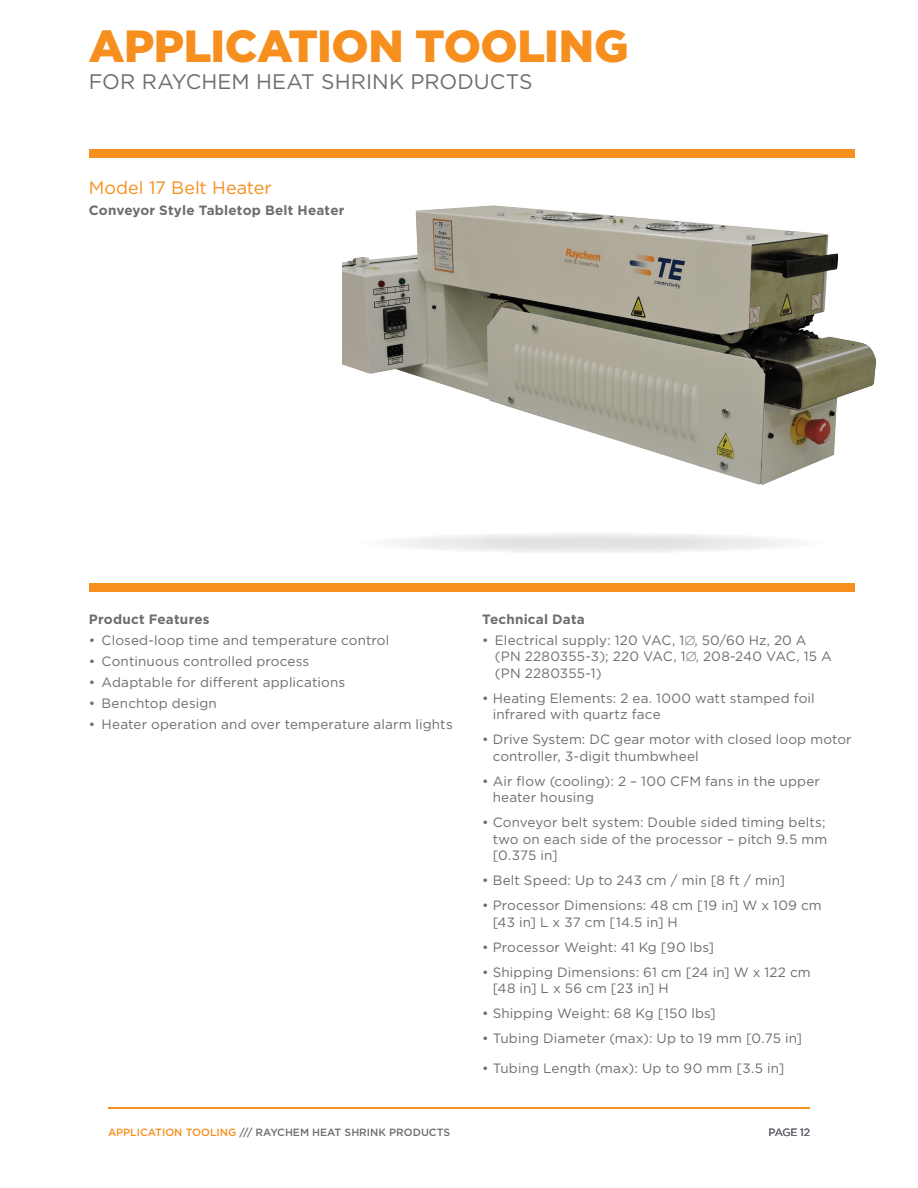
<style>
.page{position:relative;width:918px;height:1188px;background:#fff}
.page>*{position:absolute;margin:0;border:0;box-sizing:border-box;transform-origin:0 0}
.t1{font:900 45px "Gotham";letter-spacing:-.01em;color:#f68f1e}
.t2{font:21px "Gotham";letter-spacing:.005em;color:#6c6d70}
.t3{font:18px "Gotham";color:#f68f1e}
.t4{font:13.5px/16.5px "Gotham";letter-spacing:.01em;color:#6c6d70}
.t5{font:700 13.5px "Gotham";letter-spacing:.015em;color:#6c6d70}
.t6{font:500 10.5px "Gotham";color:#6c6d70}
.t7{font:10.5px "Gotham";letter-spacing:-.04em;color:#696b73}
.s1{color:#f68f1e}
</style>
<div class="page">
<img style="left:342px;top:206px;width:533px;height:279px">
<div style="left:89px;top:150px;width:765px;height:8px;background:#f68f1e"></div>
<div style="left:89px;top:583px;width:765px;height:9px;background:#f68f1e"></div>
<svg style="left:354px;top:532px;width:476px;height:22px;fill:#efefef"></svg>
<hr style="left:108px;top:1107px;width:702px;height:2px;background:#f68f1e">
<h1 class="t1" style="left:89px;top:15px;width:541px">APPLICATION TOOLING</h1>
<h2 class="t2" style="left:89px;top:68px;width:445px">FOR RAYCHEM HEAT SHRINK PRODUCTS</h2>
<h3 class="t3" style="left:89px;top:176px;width:184px">Model 17 Belt Heater</h3>
<p class="t5" style="left:89px;top:201px;width:257px">Conveyor Style Tabletop Belt Heater</p>
<p class="t5" style="left:89px;top:610px;width:122px">Product Features</p>
<p class="t4" style="left:89px;top:632px;width:302px">• Closed-loop time and temperature control</p>
<p class="t4" style="left:89px;top:653px;width:222px">• Continuous controlled process</p>
<p class="t4" style="left:89px;top:674px;width:258px">• Adaptable for different applications</p>
<p class="t4" style="left:89px;top:695px;width:129px">• Benchtop design</p>
<p class="t4" style="left:89px;top:716px;width:365px">• Heater operation and over temperature alarm lights</p>
<p class="t5" style="left:482px;top:610px;width:104px">Technical Data</p>
<p class="t4" style="left:495px;top:632px;width:338px;text-indent:-13px">• Electrical supply: 120 VAC, 1∅, 50/60 Hz, 20 A (PN 2280355-3); 220 VAC, 1∅, 208-240 VAC, 15 A (PN 2280355-1)</p>
<p class="t4" style="left:493px;top:690px;width:324px;text-indent:-11px">• Heating Elements: 2 ea. 1000 watt stamped foil infrared with quartz face</p>
<p class="t4" style="left:493px;top:731px;width:361px;text-indent:-11px">• Drive System: DC gear motor with closed loop motor controller, 3-digit thumbwheel</p>
<p class="t4" style="left:493px;top:773px;width:329px;text-indent:-11px">• Air flow (cooling): 2 – 100 CFM fans in the upper heater housing</p>
<p class="t4" style="left:493px;top:814px;width:336px;text-indent:-11px">• Conveyor belt system: Double sided timing belts; two on each side of the processor – pitch 9.5 mm [0.375 in]</p>
<p class="t4" style="left:482px;top:872px;width:304px">• Belt Speed: Up to 243 cm / min [8 ft / min]</p>
<p class="t4" style="left:493px;top:897px;width:331px;text-indent:-11px">• Processor Dimensions: 48 cm [19 in] W x 109 cm [43 in] L x 37 cm [14.5 in] H</p>
<p class="t4" style="left:482px;top:939px;width:233px">• Processor Weight: 41 Kg [90 lbs]</p>
<p class="t4" style="left:493px;top:964px;width:320px;text-indent:-11px">• Shipping Dimensions: 61 cm [24 in] W x 122 cm [48 in] L x 56 cm [23 in] H</p>
<p class="t4" style="left:482px;top:1005px;width:235px">• Shipping Weight: 68 Kg [150 lbs]</p>
<p class="t4" style="left:482px;top:1030px;width:321px">• Tubing Diameter (max): Up to 19 mm [0.75 in]</p>
<p class="t4" style="left:482px;top:1060px;width:304px">• Tubing Length (max): Up to 90 mm [3.5 in]</p>
<p class="t6" style="left:108px;top:1125px;width:344px"><span class="s1">APPLICATION TOOLING</span> /// RAYCHEM HEAT SHRINK PRODUCTS</p>
<p class="t7" style="left:769px;top:1126px;width:43px">PAGE 12</p>
</div>
